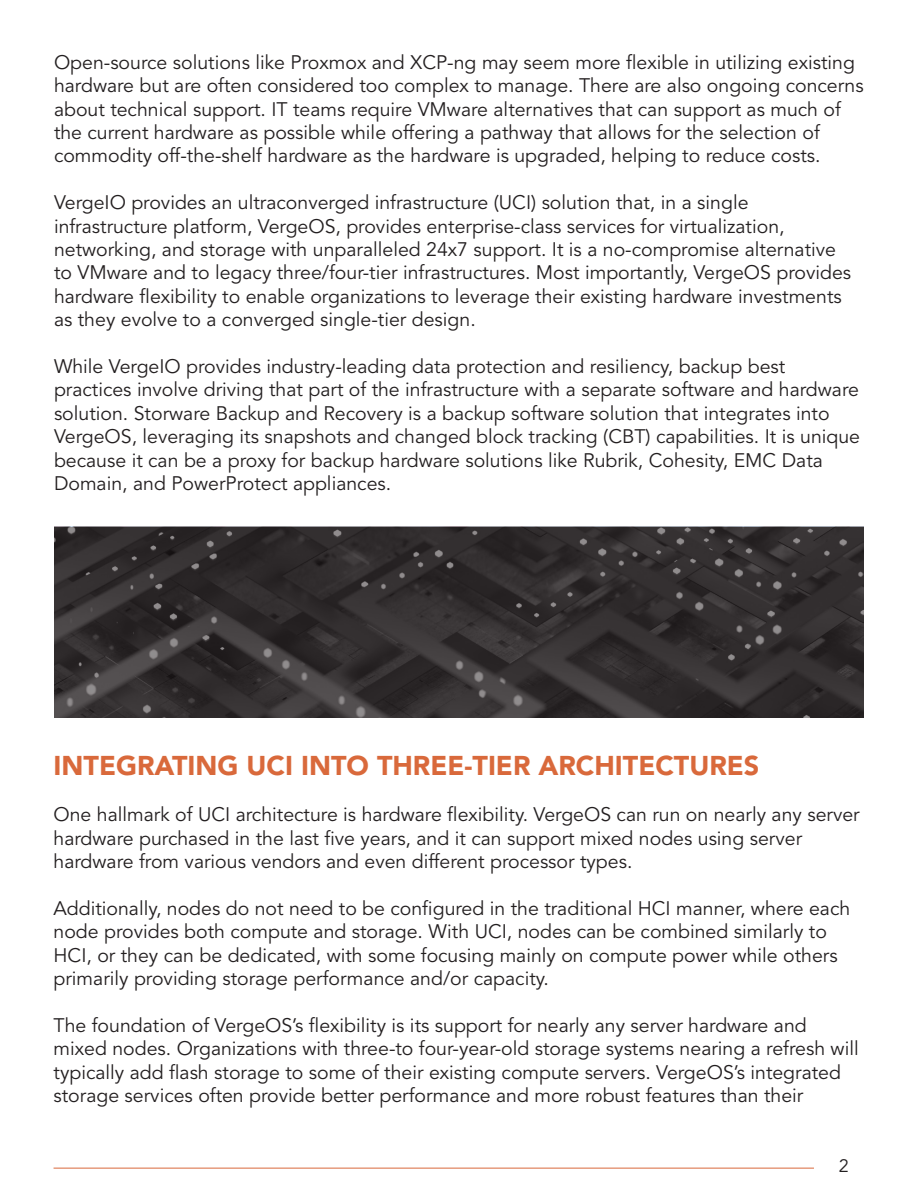
<style>
.page{position:relative;width:918px;height:1188px;background:#fff}
.page>*{position:absolute;margin:0;border:0;box-sizing:border-box;transform-origin:0 0}
.t1{font:900 27px "Avenir LT Std";color:#d9693b}
.t2{font:19.5px/23.4px "Avenir LT Std";color:#231f20}
.t3{font:18px "Avenir LT Std";color:#231f20}
</style>
<div class="page">
<hr style="left:54px;top:1168px;width:760px;height:1px;background:#d9693b">
<img style="left:54px;top:527px;width:810px;height:191px">
<p class="t2" style="left:54px;top:51px;width:811px">Open-source solutions like Proxmox and XCP-ng may seem more flexible in utilizing existing hardware but are often considered too complex to manage. There are also ongoing concerns about technical support. IT teams require VMware alternatives that can support as much of the current hardware as possible while offering a pathway that allows for the selection of commodity off-the-shelf hardware as the hardware is upgraded, helping to reduce costs.</p>
<p class="t2" style="left:54px;top:191px;width:799px">VergeIO provides an ultraconverged infrastructure (UCI) solution that, in a single infrastructure platform, VergeOS, provides enterprise-class services for virtualization, networking, and storage with unparalleled 24x7 support. It is a no-compromise alternative to VMware and to legacy three/four-tier infrastructures. Most importantly, VergeOS provides hardware flexibility to enable organizations to leverage their existing hardware investments as they evolve to a converged single-tier design.</p>
<p class="t2" style="left:54px;top:355px;width:808px">While VergeIO provides industry-leading data protection and resiliency, backup best practices involve driving that part of the infrastructure with a separate software and hardware solution. Storware Backup and Recovery is a backup software solution that integrates into VergeOS, leveraging its snapshots and changed block tracking (CBT) capabilities. It is unique because it can be a proxy for backup hardware solutions like Rubrik, Cohesity, EMC Data Domain, and PowerProtect appliances.</p>
<p class="t1" style="left:54px;top:749px;width:707px">INTEGRATING UCI INTO THREE-TIER ARCHITECTURES</p>
<p class="t2" style="left:54px;top:804px;width:808px">One hallmark of UCI architecture is hardware flexibility. VergeOS can run on nearly any server hardware purchased in the last five years, and it can support mixed nodes using server hardware from various vendors and even different processor types.</p>
<p class="t2" style="left:54px;top:897px;width:798px">Additionally, nodes do not need to be configured in the traditional HCI manner, where each node provides both compute and storage. With UCI, nodes can be combined similarly to HCI, or they can be dedicated, with some focusing mainly on compute power while others primarily providing storage performance and/or capacity.</p>
<p class="t2" style="left:54px;top:1014px;width:807px">The foundation of VergeOS’s flexibility is its support for nearly any server hardware and mixed nodes. Organizations with three-to four-year-old storage systems nearing a refresh will typically add flash storage to some of their existing compute servers. VergeOS’s integrated storage services often provide better performance and more robust features than their</p>
<p class="t3" style="left:839px;top:1156px;width:12px">2</p>
</div>
